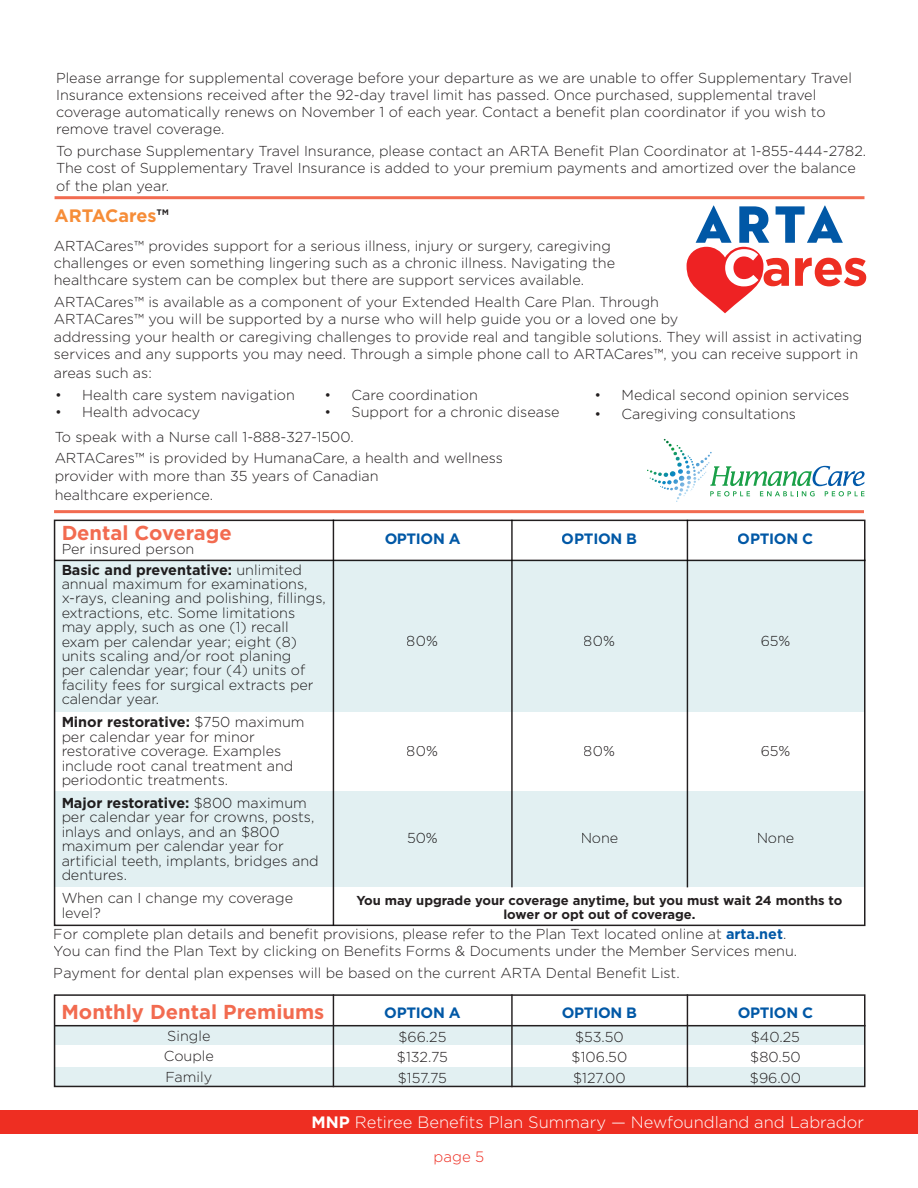
<style>
.page{position:relative;width:918px;height:1188px;background:#fff}
.page>*{position:absolute;margin:0;border:0;box-sizing:border-box;transform-origin:0 0}
.t1{font:700 20.1px "Gotham";color:#f26b50}
.t2{font:700 18px "Gotham";color:#f68d38}
.t3{font:300 16.5px "Gotham";color:#fff}
.t4{font:700 15px "Gotham";letter-spacing:-.02em;color:#0158a6}
.t5{font:300 15px "Gotham";color:#ee2e22}
.t6{font:300 14.4px/14.4px "Gotham";color:#231f20}
.t7{font:700 12.9px/14.4px "Gotham";color:#231f20;text-align:center}
.s1{color:#231f20}
.s2{font-weight:700}
.s3{font-weight:700;color:#0158a6}
</style>
<div class="page">
<div style="left:0;top:1111px;width:918px;height:23px;background:#ee2e22"></div>
<hr style="left:55px;top:196px;width:809px;height:3px;background:#f26b50">
<div style="left:55px;top:791px;width:809px;height:96px;background:#e2f0f2"></div>
<div style="left:55px;top:560px;width:809px;height:152px;background:#e2f0f2"></div>
<div style="left:54px;top:520px;width:812px;height:406px;border:2px solid #231f20"></div>
<hr style="left:55px;top:560px;width:811px;height:1px;background:#231f20">
<hr style="left:333px;top:520px;width:1px;height:406px;background:#231f20">
<hr style="left:511px;top:520px;width:2px;height:367px;background:#231f20">
<hr style="left:687px;top:520px;width:1px;height:367px;background:#231f20">
<div style="left:55px;top:1068px;width:809px;height:19px;background:#e2f0f2"></div>
<div style="left:55px;top:1026px;width:809px;height:19px;background:#e2f0f2"></div>
<div style="left:54px;top:994px;width:812px;height:93px;border:2px solid #231f20"></div>
<hr style="left:55px;top:1025px;width:811px;height:1px;background:#231f20">
<hr style="left:333px;top:994px;width:1px;height:93px;background:#231f20">
<hr style="left:511px;top:994px;width:2px;height:93px;background:#231f20">
<hr style="left:687px;top:994px;width:1px;height:93px;background:#231f20">
<hr style="left:54px;top:510px;width:810px;height:3px;background:#f26b50">
<svg style="left:664px;top:439px;width:201px;height:57px"></svg>
<svg style="left:687px;top:205px;width:179px;height:108px"></svg>
<p class="t6" style="left:56px;top:69px;width:797px;line-height:17.2px">Please arrange for supplemental coverage before your departure as we are unable to offer Supplementary Travel Insurance extensions received after the 92-day travel limit has passed. Once purchased, supplemental travel coverage automatically renews on November 1 of each year. Contact a benefit plan coordinator if you wish to remove travel coverage.</p>
<p class="t6" style="left:56px;top:142px;width:812px;line-height:17.2px">To purchase Supplementary Travel Insurance, please contact an ARTA Benefit Plan Coordinator at 1-855-444-2782.<br>The cost of Supplementary Travel Insurance is added to your premium payments and amortized over the balance of the plan year.</p>
<p class="t2" style="left:55px;top:205px;width:116px">ARTACares<span class="s1">™</span></p>
<p class="t6" style="left:54px;top:237px;width:563px;line-height:17.2px">ARTACares™ provides support for a serious illness, injury or surgery, caregiving challenges or even something lingering such as a chronic illness. Navigating the healthcare system can be complex but there are support services available.</p>
<p class="t6" style="left:54px;top:293px;width:810px;line-height:17.2px">ARTACares™ is available as a component of your Extended Health Care Plan. Through<br>ARTACares™ you will be supported by a nurse who will help guide you or a loved one by<br>addressing your health or caregiving challenges to provide real and tangible solutions. They will assist in activating services and any supports you may need. Through a simple phone call to ARTACares™, you can receive support in</p>
<p class="t6" style="left:54px;top:365px;width:100px">areas such as:</p>
<p class="t6" style="left:55px;top:387px;width:241px">• Health care system navigation</p>
<p class="t6" style="left:55px;top:405px;width:147px">• Health advocacy</p>
<p class="t6" style="left:325px;top:387px;width:155px">• Care coordination</p>
<p class="t6" style="left:55px;top:400px;width:507px;line-height:24.5px;text-indent:270px">• Support for a chronic disease<br>To speak with a Nurse call 1-888-327-1500.</p>
<p class="t6" style="left:55px;top:450px;width:450px;line-height:17.2px">ARTACares™ is provided by HumanaCare, a health and wellness provider with more than 35 years of Canadian</p>
<p class="t6" style="left:55px;top:487px;width:160px">healthcare experience.</p>
<p class="t6" style="left:595px;top:387px;width:256px">• Medical second opinion services</p>
<p class="t6" style="left:595px;top:406px;width:203px">• Caregiving consultations</p>
<h1 class="t1" style="left:61px;top:521px;width:172px">Dental Coverage</h1>
<p class="t4" style="left:384px;top:530px;width:78px">OPTION A</p>
<p class="t6" style="left:61px;top:542px;width:135px">Per insured person</p>
<p class="t4" style="left:562px;top:530px;width:77px">OPTION B</p>
<p class="t4" style="left:738px;top:530px;width:77px">OPTION C</p>
<p class="t6" style="left:61px;top:562px;width:266px"><span class="s2">Basic and preventative:</span> unlimited annual maximum for examinations, x-rays, cleaning and polishing, fillings, extractions, etc. Some limitations may apply, such as one (1) recall exam per calendar year; eight (8) units scaling and/or root planing<br>per calendar year; four (4) units of facility fees for surgical extracts per calendar year.</p>
<p class="t6" style="left:61px;top:715px;width:245px"><span class="s2">Minor restorative:</span> $750 maximum per calendar year for minor restorative coverage. Examples include root canal treatment and periodontic treatments.</p>
<p class="t6" style="left:61px;top:796px;width:259px"><span class="s2">Major restorative:</span> $800 maximum per calendar year for crowns, posts, inlays and onlays, and an $800 maximum per calendar year for artificial teeth, implants, bridges and dentures.</p>
<p class="t6" style="left:61px;top:891px;width:233px">When can I change my coverage level?</p>
<p class="t6" style="left:407px;top:633px;width:33px">80%</p>
<p class="t6" style="left:584px;top:633px;width:33px">80%</p>
<p class="t6" style="left:761px;top:633px;width:31px">65%</p>
<p class="t6" style="left:407px;top:744px;width:33px">80%</p>
<p class="t6" style="left:584px;top:744px;width:33px">80%</p>
<p class="t6" style="left:761px;top:744px;width:31px">65%</p>
<p class="t6" style="left:407px;top:830px;width:32px">50%</p>
<p class="t6" style="left:581px;top:830px;width:39px">None</p>
<p class="t6" style="left:757px;top:830px;width:39px">None</p>
<p class="t7" style="left:356px;top:893px;width:487px">You may upgrade your coverage anytime, but you must wait 24 months to lower or opt out of coverage.</p>
<p class="t6" style="left:54px;top:925px;width:745px;line-height:17.2px">For complete plan details and benefit provisions, please refer to the Plan Text located online at <span class="s3">arta.net</span>.<br>You can find the Plan Text by clicking on Benefits Forms &amp; Documents under the Member Services menu.</p>
<p class="t6" style="left:54px;top:966px;width:627px">Payment for dental plan expenses will be based on the current ARTA Dental Benefit List.</p>
<p class="t1" style="left:61px;top:1000px;width:264px">Monthly Dental Premiums</p>
<p class="t4" style="left:562px;top:1004px;width:77px">OPTION B</p>
<p class="t6" style="left:575px;top:1029px;width:50px">$53.50</p>
<p class="t6" style="left:572px;top:1050px;width:57px">$106.50</p>
<p class="t6" style="left:573px;top:1070px;width:54px">$127.00</p>
<p class="t4" style="left:384px;top:1004px;width:78px">OPTION A</p>
<p class="t6" style="left:398px;top:1029px;width:50px">$66.25</p>
<p class="t6" style="left:397px;top:1050px;width:53px">$132.75</p>
<p class="t6" style="left:398px;top:1070px;width:51px">$157.75</p>
<p class="t6" style="left:167px;top:1028px;width:45px">Single</p>
<p class="t6" style="left:164px;top:1049px;width:52px">Couple</p>
<p class="t6" style="left:166px;top:1069px;width:48px">Family</p>
<p class="t4" style="left:738px;top:1004px;width:77px">OPTION C</p>
<p class="t6" style="left:751px;top:1029px;width:51px">$40.25</p>
<p class="t6" style="left:750px;top:1050px;width:52px">$80.50</p>
<p class="t6" style="left:750px;top:1070px;width:53px">$96.00</p>
<p class="t3" style="left:312px;top:1113px;width:554px"><span class="s2">MNP</span> Retiree Benefits Plan Summary — Newfoundland and Labrador</p>
<p class="t5" style="left:434px;top:1148px;width:52px">page 5</p>
</div>
